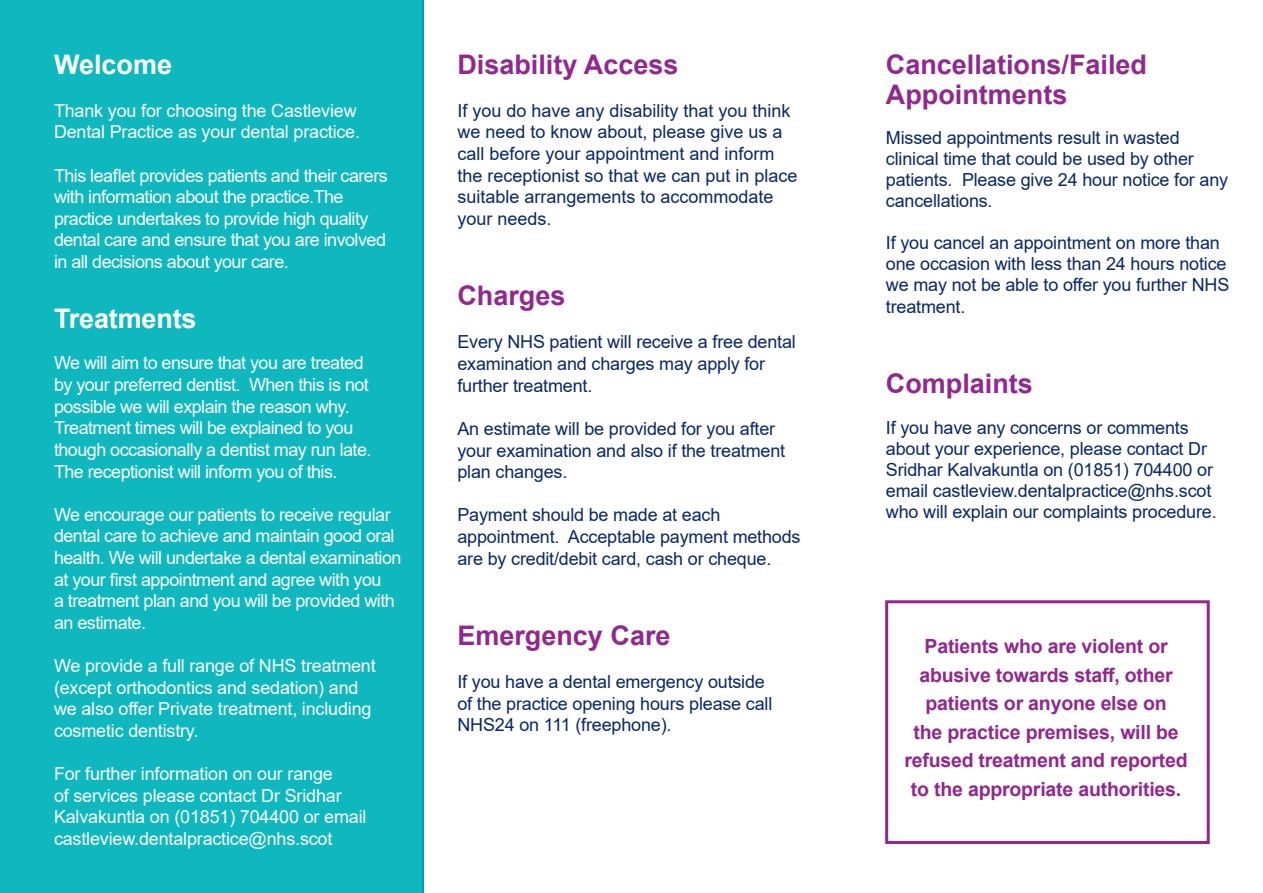
<style>
.page{position:relative;width:1263px;height:893px;background:#fff}
.page>*{position:absolute;margin:0;border:0;box-sizing:border-box;transform-origin:0 0}
.t1{font:700 27px/30px "Arial";color:#92278f}
.t2{font:700 27px "Arial";letter-spacing:-.005em;color:#fff}
.t3{font:700 19.5px/28.5px "Arial";letter-spacing:-.01em;color:#92278f;text-align:center}
.t4{font:18px/21.6px "Arial";letter-spacing:-.01em;color:#092869}
.t5{font:18px/21.6px "Arial";letter-spacing:-.03em;color:#fff}
.t6{font:18px/21.6px "Arial";letter-spacing:-.01em;color:#fff}
</style>
<div class="page">
<div style="left:0;top:0;width:424px;height:893px;background:#0fb8bf"></div>
<div style="left:885px;top:600px;width:325px;height:244px;border:3px solid #92278f"></div>
<p class="t2" style="left:54px;top:45px;width:120px">Welcome</p>
<p class="t6" style="left:54px;top:100px;width:308px">Thank you for choosing the Castleview<br>Dental Practice as your dental practice.</p>
<p class="t5" style="left:54px;top:164px;width:335px">This leaflet provides patients and their carers with information about the practice.The practice undertakes to provide high quality dental care and ensure that you are involved in all decisions about your care.</p>
<p class="t2" style="left:54px;top:300px;width:144px">Treatments</p>
<p class="t5" style="left:54px;top:352px;width:319px">We will aim to ensure that you are treated by your preferred dentist. When this is not possible we will explain the reason why.<br>Treatment times will be explained to you though occasionally a dentist may run late.<br>The receptionist will inform you of this.</p>
<p class="t5" style="left:54px;top:503px;width:349px">We encourage our patients to receive regular dental care to achieve and maintain good oral health. We will undertake a dental examination at your first appointment and agree with you<br>a treatment plan and you will be provided with an estimate.</p>
<p class="t6" style="left:54px;top:655px;width:323px">We provide a full range of NHS treatment (except orthodontics and sedation) and we also offer Private treatment, including cosmetic dentistry.</p>
<p class="t6" style="left:54px;top:763px;width:314px">For further information on our range<br>of services please contact Dr Sridhar Kalvakuntla on (01851) 704400 or email castleview.dentalpractice@nhs.scot</p>
<p class="t1" style="left:457px;top:49px;width:223px">Disability Access</p>
<p class="t4" style="left:457px;top:100px;width:342px">If you do have any disability that you think we need to know about, please give us a call before your appointment and inform the receptionist so that we can put in place suitable arrangements to accommodate your needs.</p>
<p class="t1" style="left:457px;top:281px;width:110px">Charges</p>
<p class="t4" style="left:457px;top:331px;width:340px">Every NHS patient will receive a free dental examination and charges may apply for further treatment.</p>
<p class="t4" style="left:457px;top:418px;width:329px">An estimate will be provided for you after your examination and also if the treatment plan changes.</p>
<p class="t4" style="left:457px;top:504px;width:345px">Payment should be made at each appointment. Acceptable payment methods are by credit/debit card, cash or cheque.</p>
<p class="t1" style="left:457px;top:621px;width:215px">Emergency Care</p>
<p class="t4" style="left:457px;top:671px;width:316px">If you have a dental emergency outside of the practice opening hours please call<br>NHS24 on 111 (freephone).</p>
<p class="t1" style="left:886px;top:49px;width:263px">Cancellations/Failed<br>Appointments</p>
<p class="t4" style="left:886px;top:128px;width:344px;line-height:21px">Missed appointments result in wasted clinical time that could be used by other patients. Please give 24 hour notice for any cancellations.</p>
<p class="t4" style="left:886px;top:232px;width:345px;line-height:21.1px">If you cancel an appointment on more than one occasion with less than 24 hours notice we may not be able to offer you further NHS treatment.</p>
<p class="t1" style="left:886px;top:369px;width:149px">Complaints</p>
<p class="t4" style="left:886px;top:417px;width:332px;line-height:21px">If you have any concerns or comments about your experience, please contact Dr Sridhar Kalvakuntla on (01851) 704400 or email castleview.dentalpractice@nhs.scot who will explain our complaints procedure.</p>
<p class="t3" style="left:904px;top:633px;width:285px">Patients who are violent or abusive towards staff, other patients or anyone else on<br>the practice premises, will be refused treatment and reported to the appropriate authorities.</p>
</div>
